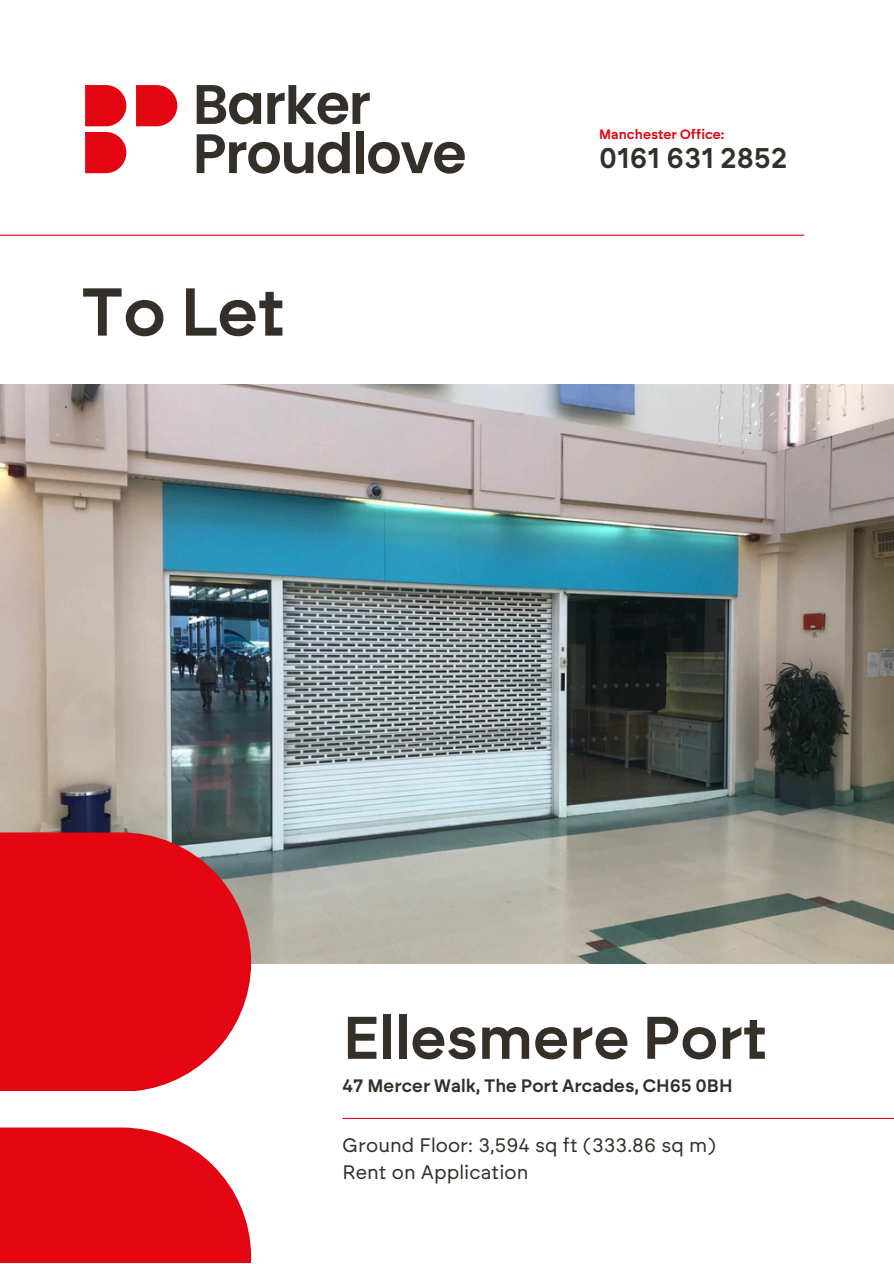
<style>
.page{position:relative;width:894px;height:1264px;background:#fff}
.page>*{position:absolute;margin:0;border:0;box-sizing:border-box;transform-origin:0 0}
.t1{font:600 67.5px "Brockmann";color:#352f29}
.t2{font:600 60px "Brockmann";color:#352f29}
.t3{font:600 28.5px "Brockmann";color:#352f29}
.t4{font:19.5px/27px "Brockmann";color:#352f29}
.t5{font:600 18px "Brockmann";color:#352f29}
.t6{font:600 13.5px "Brockmann";color:#e30512}
</style>
<div class="page">
<img style="left:0;top:385px;width:893px;height:578px">
<svg style="left:0;top:832px;width:251px;height:259px;background:#de1a25"></svg>
<svg style="left:0;top:1127px;width:251px;height:136px;background:#e6202b"></svg>
<hr style="left:342px;top:1117px;width:551px;height:1px;background:#e30512">
<svg style="left:85px;top:132px;width:41px;height:41px;background:#e51e2a"></svg>
<svg style="left:85px;top:85px;width:41px;height:41px;background:#e51e2a"></svg>
<svg style="left:136px;top:85px;width:41px;height:41px;background:#e51e2a"></svg>
<svg style="left:196px;top:85px;width:65px;height:39px"></svg>
<svg style="left:267px;top:85px;width:102px;height:39px"></svg>
<svg style="left:196px;top:132px;width:153px;height:42px"></svg>
<div style="left:356px;top:132px;width:7px;height:41px;background:#352f29"></div>
<svg style="left:368px;top:142px;width:96px;height:32px"></svg>
<hr style="left:0;top:235px;width:804px;height:1px;background:#e30512">
<p class="t1" style="left:81px;top:271px;width:205px">To Let</p>
<h3 class="t6" style="left:599px;top:126px;width:127px">Manchester Office:</h3>
<h4 class="t3" style="left:599px;top:141px;width:190px">0161 631 2852</h4>
<h1 class="t2" style="left:342px;top:1001px;width:426px">Ellesmere Port</h1>
<h2 class="t5" style="left:342px;top:1074px;width:391px">47 Mercer Walk, The Port Arcades, CH65 0BH</h2>
<p class="t4" style="left:342px;top:1131px;width:374px">Ground Floor: 3,594 sq ft (333.86 sq m)<br>Rent on Application</p>
</div>
